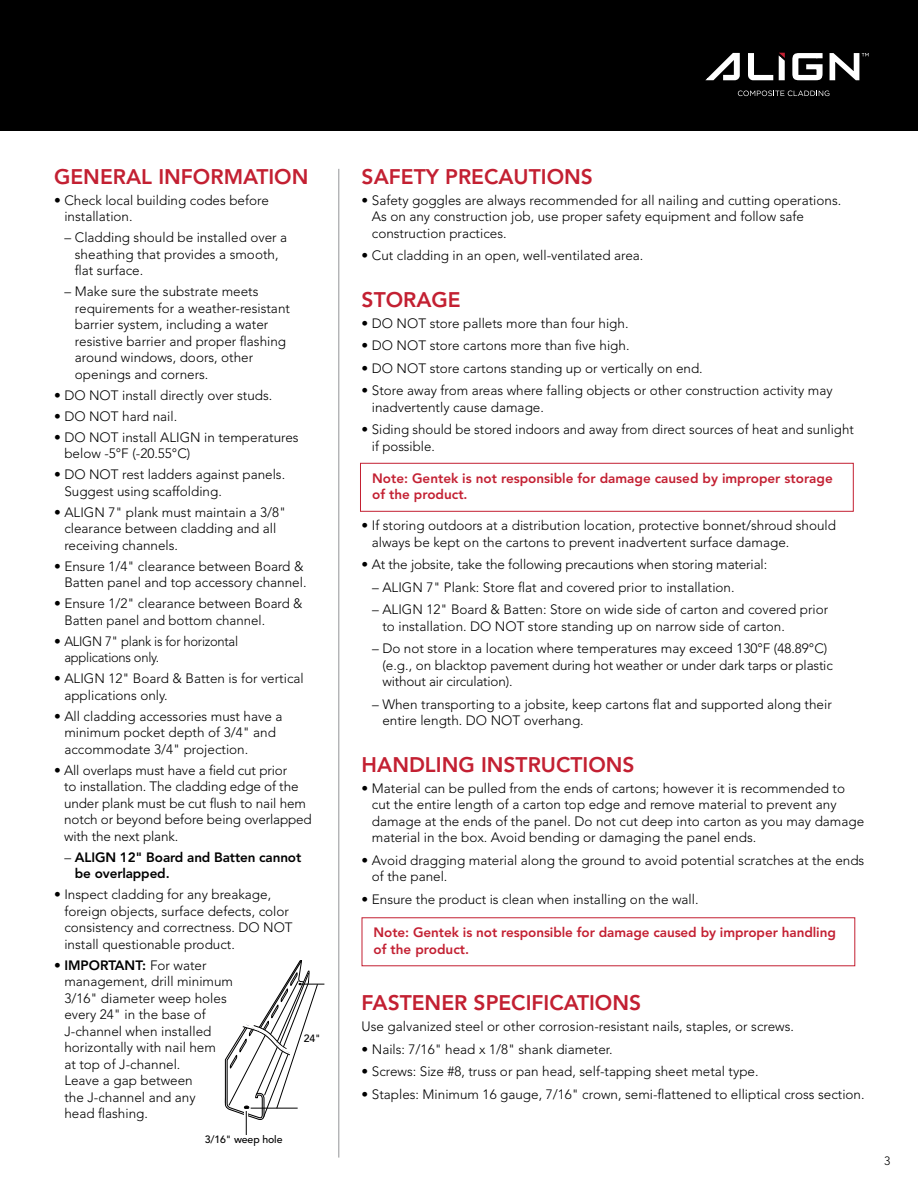
<style>
.page{position:relative;width:918px;height:1188px;background:#fff}
.page>*{position:absolute;margin:0;border:0;box-sizing:border-box;transform-origin:0 0}
.t1{font:800 21px "Avenir LT Std";color:#c32032}
.t2{font:300 13.5px/16.5px "Avenir LT Std";color:#000}
.t3{font:800 13.5px/16.5px "Avenir LT Std";color:#c32032}
.t4{font:300 13.5px/16.5px "Avenir LT Std";letter-spacing:-.02em;color:#000}
.t5{font:800 13.5px/16.5px "Avenir LT Std";letter-spacing:-.01em;color:#000}
.t6{font:300 12px "Avenir LT Std";color:#000}
.t7{font:500 10.5px "Avenir LT Pro";letter-spacing:-.01em;color:#000}
.s1{font-weight:300}
.s2{font-weight:800}
</style>
<div class="page">
<div style="left:360px;top:463px;width:494px;height:49px;border:1px solid #c32032"></div>
<hr style="left:338px;top:169px;width:1px;height:989px;background:#939598">
<svg style="left:224px;top:960px;width:100px;height:175px"></svg>
<div style="left:0;top:0;width:918px;height:130px;background:#000"></div>
<svg style="left:705px;top:53px;width:35px;height:28px"></svg>
<svg style="left:738px;top:91px;width:91px;height:5px"></svg>
<svg style="left:748px;top:53px;width:121px;height:28px"></svg>
<h1 class="t1" style="left:54px;top:164px;width:256px">GENERAL INFORMATION</h1>
<p class="t2" style="left:64px;top:192px;width:206px;text-indent:-10px">• Check local building codes before installation.</p>
<p class="t2" style="left:75px;top:229px;width:214px;text-indent:-10px">– Cladding should be installed over a sheathing that provides a smooth, flat surface.</p>
<p class="t2" style="left:75px;top:283px;width:217px;text-indent:-10px">– Make sure the substrate meets requirements for a weather-resistant barrier system, including a water resistive barrier and proper flashing around windows, doors, other openings and corners.</p>
<p class="t2" style="left:54px;top:387px;width:220px">• DO NOT install directly over studs.</p>
<p class="t2" style="left:54px;top:408px;width:125px">• DO NOT hard nail.</p>
<p class="t2" style="left:64px;top:429px;width:236px;text-indent:-10px">• DO NOT install ALIGN in temperatures below -5°F (-20.55°C)</p>
<p class="t2" style="left:64px;top:466px;width:222px;text-indent:-10px">• DO NOT rest ladders against panels.<br>Suggest using scaffolding.</p>
<p class="t2" style="left:64px;top:504px;width:223px;text-indent:-10px">• ALIGN 7" plank must maintain a 3/8" clearance between cladding and all receiving channels.</p>
<p class="t2" style="left:54px;top:558px;width:254px;text-align:right">• Ensure 1/4" clearance between Board &amp;<br>Batten panel and top accessory channel.</p>
<p class="t2" style="left:64px;top:595px;width:240px;text-indent:-10px">• Ensure 1/2" clearance between Board &amp;<br>Batten panel and bottom channel.</p>
<p class="t4" style="left:64px;top:633px;width:175px;text-indent:-10px">• ALIGN 7" plank is for horizontal applications only.</p>
<p class="t2" style="left:64px;top:670px;width:241px;text-indent:-10px">• ALIGN 12" Board &amp; Batten is for vertical applications only.</p>
<p class="t2" style="left:64px;top:708px;width:220px;text-indent:-10px">• All cladding accessories must have a minimum pocket depth of 3/4" and accommodate 3/4" projection.</p>
<p class="t2" style="left:64px;top:762px;width:249px;text-indent:-10px">• All overlaps must have a field cut prior<br>to installation. The cladding edge of the under plank must be cut flush to nail hem notch or beyond before being overlapped with the next plank.</p>
<p class="t5" style="left:75px;top:849px;width:228px;text-indent:-10px"><span class="s1">–</span> ALIGN 12" Board and Batten cannot be overlapped.</p>
<p class="t2" style="left:64px;top:886px;width:230px;text-indent:-10px">• Inspect cladding for any breakage, foreign objects, surface defects, color consistency and correctness. DO NOT install questionable product.</p>
<p class="t2" style="left:64px;top:957px;width:170px;text-indent:-10px">• <span class="s2">IMPORTANT:</span> For water management, drill minimum<br>3/16" diameter weep holes every 24" in the base of<br>J-channel when installed horizontally with nail hem<br>at top of J-channel.<br>Leave a gap between<br>the J-channel and any<br>head flashing.</p>
<p class="t7" style="left:304px;top:1032px;width:18px">24"</p>
<p class="t7" style="left:205px;top:1133px;width:79px">3/16" weep hole</p>
<h1 class="t1" style="left:362px;top:164px;width:233px">SAFETY PRECAUTIONS</h1>
<p class="t2" style="left:372px;top:192px;width:471px;text-indent:-10px">• Safety goggles are always recommended for all nailing and cutting operations.<br>As on any construction job, use proper safety equipment and follow safe construction practices.</p>
<p class="t2" style="left:362px;top:247px;width:283px">• Cut cladding in an open, well-ventilated area.</p>
<h1 class="t1" style="left:362px;top:287px;width:101px">STORAGE</h1>
<p class="t2" style="left:362px;top:315px;width:268px">• DO NOT store pallets more than four high.</p>
<p class="t2" style="left:362px;top:337px;width:269px">• DO NOT store cartons more than five high.</p>
<p class="t2" style="left:362px;top:360px;width:343px">• DO NOT store cartons standing up or vertically on end.</p>
<p class="t2" style="left:372px;top:382px;width:462px;text-indent:-10px">• Store away from areas where falling objects or other construction activity may inadvertently cause damage.</p>
<p class="t2" style="left:372px;top:421px;width:483px;text-indent:-10px">• Siding should be stored indoors and away from direct sources of heat and sunlight if possible.</p>
<p class="t3" style="left:372px;top:470px;width:462px">Note: Gentek is not responsible for damage caused by improper storage of the product.</p>
<p class="t2" style="left:372px;top:517px;width:466px;text-indent:-10px">• If storing outdoors at a distribution location, protective bonnet/shroud should always be kept on the cartons to prevent inadvertent surface damage.</p>
<p class="t2" style="left:362px;top:556px;width:407px">• At the jobsite, take the following precautions when storing material:</p>
<p class="t2" style="left:372px;top:579px;width:364px">– ALIGN 7" Plank: Store flat and covered prior to installation.</p>
<p class="t2" style="left:382px;top:601px;width:447px;text-indent:-10px">– ALIGN 12" Board &amp; Batten: Store on wide side of carton and covered prior to installation. DO NOT store standing up on narrow side of carton.</p>
<p class="t2" style="left:382px;top:640px;width:452px;text-indent:-10px">– Do not store in a location where temperatures may exceed 130°F (48.89°C) (e.g., on blacktop pavement during hot weather or under dark tarps or plastic without air circulation).</p>
<p class="t2" style="left:382px;top:696px;width:451px;text-indent:-10px">– When transporting to a jobsite, keep cartons flat and supported along their entire length. DO NOT overhang.</p>
<h1 class="t1" style="left:362px;top:752px;width:274px">HANDLING INSTRUCTIONS</h1>
<p class="t2" style="left:372px;top:780px;width:494px;text-indent:-10px">• Material can be pulled from the ends of cartons; however it is recommended to cut the entire length of a carton top edge and remove material to prevent any damage at the ends of the panel. Do not cut deep into carton as you may damage material in the box. Avoid bending or damaging the panel ends.</p>
<p class="t2" style="left:372px;top:852px;width:494px;text-indent:-10px">• Avoid dragging material along the ground to avoid potential scratches at the ends of the panel.</p>
<p class="t2" style="left:362px;top:891px;width:338px">• Ensure the product is clean when installing on the wall.</p>
<p class="t3" style="left:374px;top:925px;width:464px">Note: Gentek is not responsible for damage caused by improper handling of the product.</p>
<h1 class="t1" style="left:362px;top:991px;width:281px">FASTENER SPECIFICATIONS</h1>
<p class="t2" style="left:362px;top:1018px;width:434px">Use galvanized steel or other corrosion-resistant nails, staples, or screws.</p>
<p class="t2" style="left:362px;top:1041px;width:252px">• Nails: 7/16" head x 1/8" shank diameter.</p>
<p class="t2" style="left:362px;top:1063px;width:398px">• Screws: Size #8, truss or pan head, self-tapping sheet metal type.</p>
<p class="t2" style="left:362px;top:1086px;width:505px">• Staples: Minimum 16 gauge, 7/16" crown, semi-flattened to elliptical cross section.</p>
<p class="t6" style="left:884px;top:1154px;width:8px">3</p>
</div>
